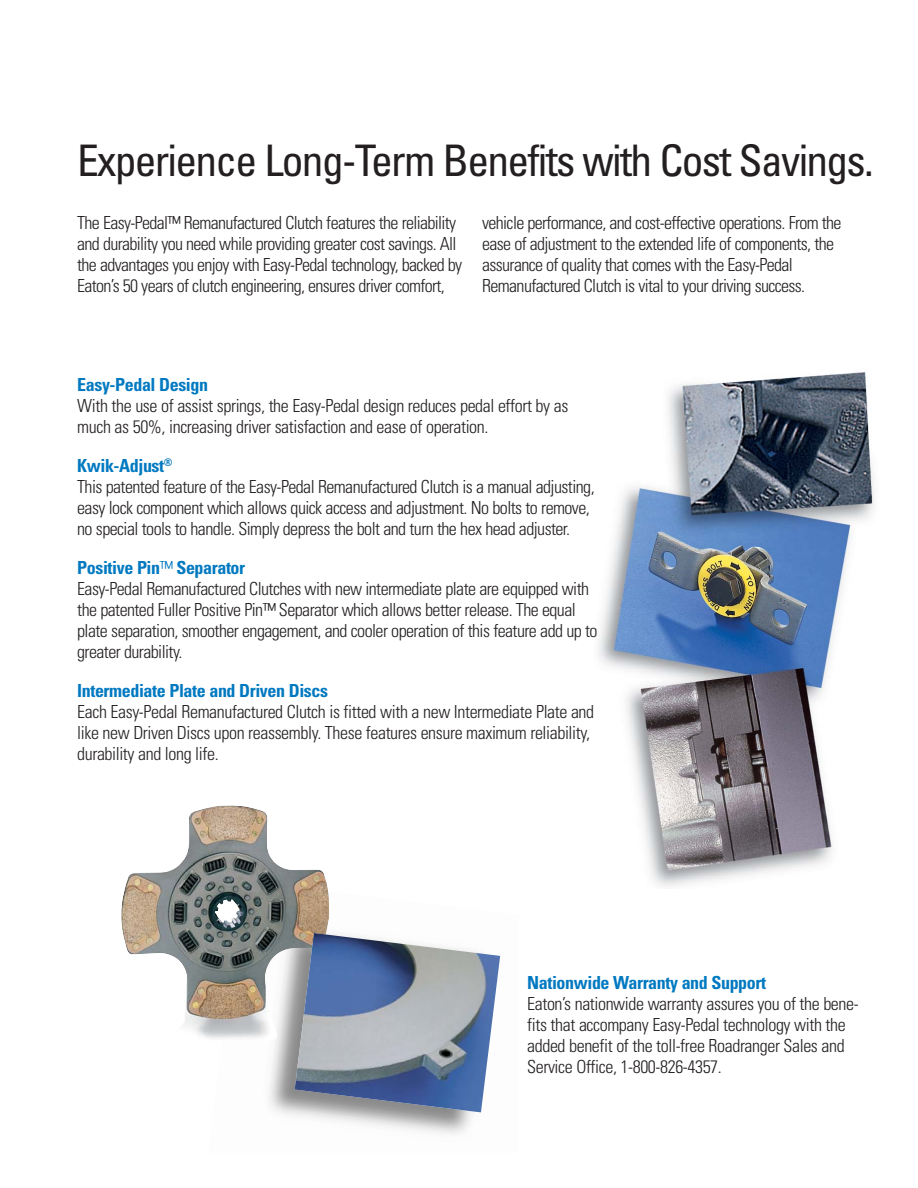
<style>
.page{position:relative;width:918px;height:1188px;background:#fff}
.page>*{position:absolute;margin:0;border:0;box-sizing:border-box;transform-origin:0 0}
.t1{font:condensed 43.5px "Univers";letter-spacing:-.04em;color:#231f20}
.t2{font:300 condensed 18px/21px "Univers";letter-spacing:-.03em;color:#231f20}
.t3{font:700 condensed 18px "Univers";letter-spacing:-.02em;color:#0079c1}
.s1{font-weight:700;color:#0079c1}
.s2{color:#0079c1}
</style>
<div class="page">
<img style="left:598px;top:372px;width:276px;height:514px">
<img style="left:121px;top:805px;width:208px;height:236px">
<img style="left:295px;top:933px;width:205px;height:179px">
<h1 class="t1" style="left:77px;top:144px;width:798px">Experience Long-Term Benefits with Cost Savings.</h1>
<p class="t2" style="left:77px;top:214px;width:386px">The Easy-Pedal™ Remanufactured Clutch features the reliability and durability you need while providing greater cost savings. All the advantages you enjoy with Easy-Pedal technology, backed by Eaton’s 50 years of clutch engineering, ensures driver comfort,</p>
<p class="t2" style="left:482px;top:214px;width:361px">vehicle performance, and cost-effective operations. From the ease of adjustment to the extended life of components, the assurance of quality that comes with the Easy-Pedal Remanufactured Clutch is vital to your driving success.</p>
<p class="t3" style="left:77px;top:378px;width:132px">Easy-Pedal Design</p>
<p class="t2" style="left:77px;top:397px;width:493px">With the use of assist springs, the Easy-Pedal design reduces pedal effort by as much as 50%, increasing driver satisfaction and ease of operation.</p>
<p class="t2" style="left:77px;top:457px;width:519px"><span class="s1">Kwik-Adjust</span><sup>®<br></sup>This patented feature of the Easy-Pedal Remanufactured Clutch is a manual adjusting, easy lock component which allows quick access and adjustment. No bolts to remove, no special tools to handle. Simply depress the bolt and turn the hex head adjuster.</p>
<p class="t2" style="left:77px;top:559px;width:522px"><span class="s1">Positive Pin</span><span class="s2">™</span> <span class="s1">Separator<br></span>Easy-Pedal Remanufactured Clutches with new intermediate plate are equipped with the patented Fuller Positive Pin™ Separator which allows better release. The equal plate separation, smoother engagement, and cooler operation of this feature add up to greater durability.</p>
<p class="t3" style="left:77px;top:684px;width:252px">Intermediate Plate and Driven Discs</p>
<p class="t2" style="left:77px;top:703px;width:518px">Each Easy-Pedal Remanufactured Clutch is fitted with a new Intermediate Plate and like new Driven Discs upon reassembly. These features ensure maximum reliability, durability and long life.</p>
<p class="t3" style="left:527px;top:976px;width:240px">Nationwide Warranty and Support</p>
<p class="t2" style="left:527px;top:995px;width:333px">Eaton’s nationwide warranty assures you of the bene&shy;fits that accompany Easy-Pedal technology with the added benefit of the toll-free Roadranger Sales and Service Office, 1-800-826-4357.</p>
</div>
